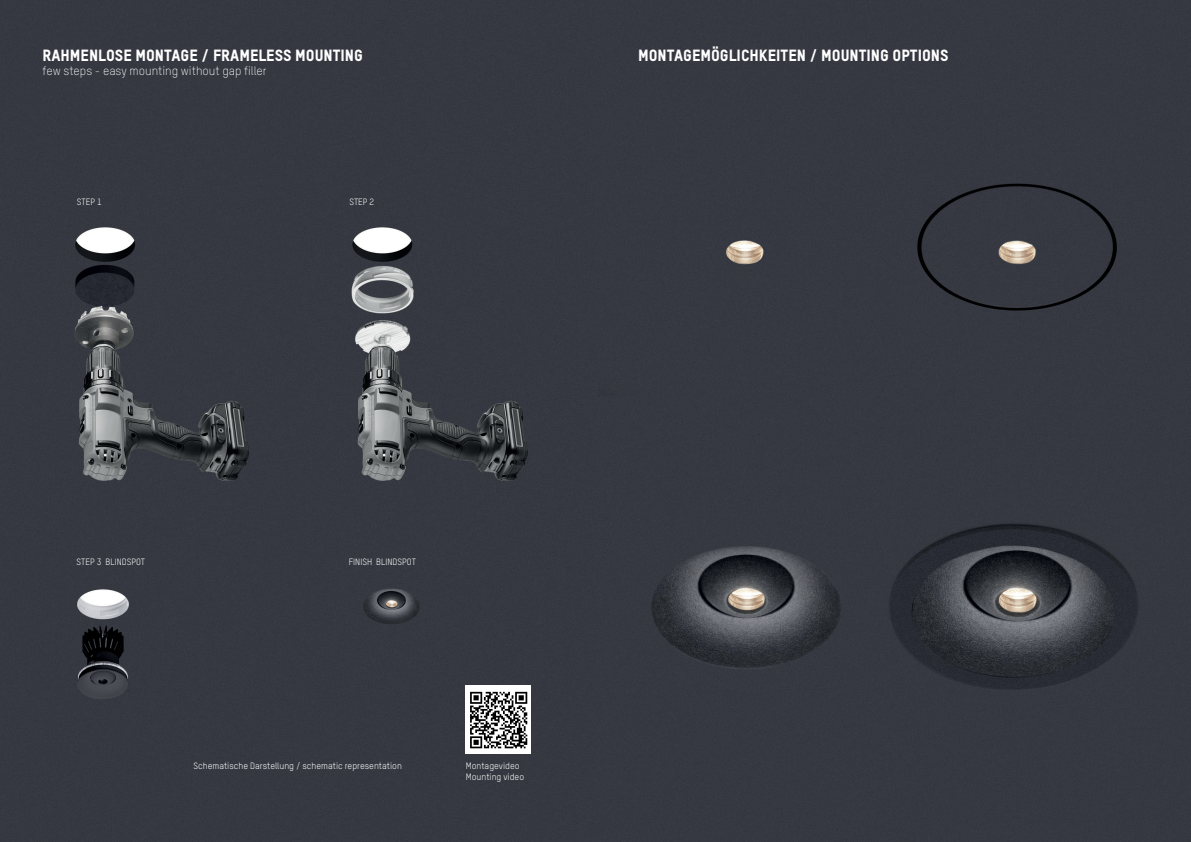
<style>
.page{position:relative;width:1191px;height:842px;background:#fff}
.page>*{position:absolute;margin:0;border:0;box-sizing:border-box;transform-origin:0 0}
.t1{font:16px "TSTARPRO Headline";color:#fff}
.t2{font:300 12px "TSTARPRO";color:#fff}
.t3{font:9px/10.8px "TSTARPRO";color:#fff}
</style>
<div class="page">
<img style="left:0;top:0;width:595px;height:842px">
<img style="left:595px;top:0;width:596px;height:842px">
<img style="left:466px;top:685px;width:65px;height:69px">
<h1 class="t1" style="left:43px;top:45px;width:322px">RAHMENLOSE MONTAGE / FRAMELESS MOUNTING</h1>
<h1 class="t1" style="left:638px;top:45px;width:312px">MONTAGEMÖGLICHKEITEN / MOUNTING OPTIONS</h1>
<h2 class="t2" style="left:43px;top:64px;width:226px">few steps - easy mounting without gap filler</h2>
<p class="t3" style="left:77px;top:196px;width:26px">STEP 1</p>
<p class="t3" style="left:349px;top:196px;width:26px">STEP 2</p>
<p class="t3" style="left:77px;top:557px;width:70px">STEP 3 BLINDSPOT</p>
<p class="t3" style="left:349px;top:557px;width:69px">FINISH BLINDSPOT</p>
<p class="t3" style="left:193px;top:760px;width:210px">Schematische Darstellung / schematic representation</p>
<p class="t3" style="left:466px;top:760px;width:60px">Montagevideo<br>Mounting video</p>
</div>
